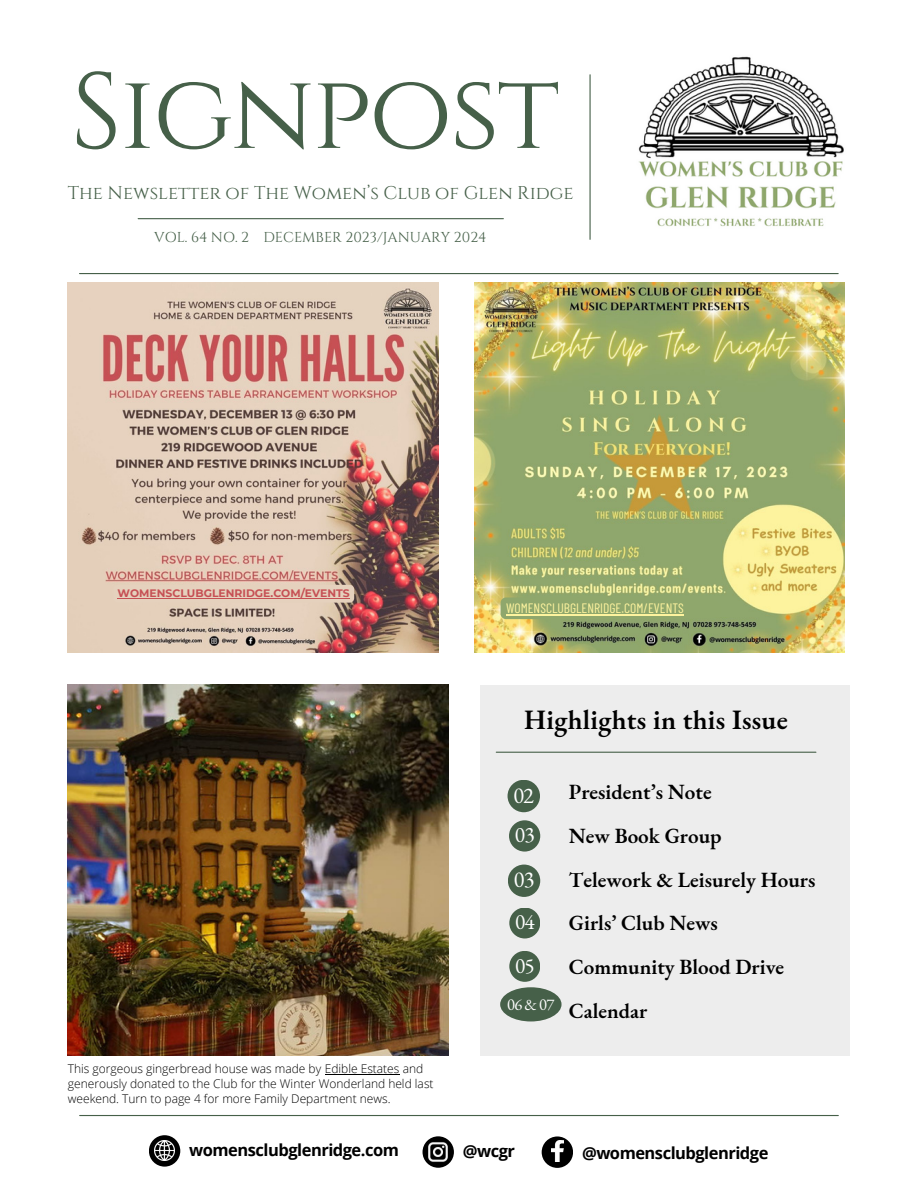
<style>
.page{position:relative;width:918px;height:1188px;background:#fff}
.page>*{position:absolute;margin:0;border:0;box-sizing:border-box;transform-origin:0 0}
.t1{font:107.4px "Cinzel";letter-spacing:-.02em;color:#466049}
.t2{font:600 27.3px "EB Garamond";letter-spacing:.01em;color:#000}
.t3{font:22.2px "EB Garamond";color:#fff}
.t4{font:21.45px "EB Garamond";color:#fff}
.t5{font:600 21.15px "EB Garamond";color:#000}
.t6{font:21.15px "EB Garamond";color:#fff}
.t7{font:18.45px "Cinzel";color:#466049}
.t8{font:700 16.5px "Open Sans";letter-spacing:-.03em;color:#000}
.t9{font:16.35px "EB Garamond";color:#fff}
.t10{font:14.25px "Cinzel";color:#466049}
.t11{font:13.65px "Barlow Condensed";color:#fdf39e}
.t12{font:300 12px/15px "Open Sans";color:#000}
.t13{font:700 10.8px "Montserrat";color:#c65054}
</style>
<div class="page">
<hr style="left:80px;top:273px;width:758px;height:1px;background:#466049">
<hr style="left:589px;top:75px;width:2px;height:164px;background:#466049">
<hr style="left:138px;top:218px;width:365px;height:1px;background:#466049">
<img style="left:638px;top:56px;width:206px;height:171px">
<hr style="left:80px;top:1115px;width:758px;height:1px;background:#466049">
<div style="left:423px;top:1136px;width:31px;height:32px;background:#000;border-radius:50%"></div>
<div style="left:542px;top:1136px;width:31px;height:32px;background:#000;border-radius:50%"></div>
<img style="left:552px;top:1141px;width:11px;height:20px">
<img style="left:428px;top:1142px;width:20px;height:20px">
<div style="left:149px;top:1135px;width:31px;height:32px;background:#000;border-radius:50%"></div>
<img style="left:154px;top:1141px;width:21px;height:20px">
<div style="left:481px;top:685px;width:369px;height:371px;background:#ededed"></div>
<div style="left:508px;top:780px;width:32px;height:32px;background:#466049;border-radius:50%"></div>
<div style="left:509px;top:908px;width:31px;height:30px;background:#466049;border-radius:50%"></div>
<div style="left:508px;top:865px;width:32px;height:32px;background:#466049;border-radius:50%"></div>
<div style="left:509px;top:820px;width:31px;height:32px;background:#466049;border-radius:50%"></div>
<div style="left:500px;top:987px;width:62px;height:34px;background:#466049;border-radius:50%"></div>
<div style="left:509px;top:951px;width:31px;height:31px;background:#466049;border-radius:50%"></div>
<hr style="left:496px;top:752px;width:320px;height:1px;background:#466049">
<img style="left:475px;top:282px;width:370px;height:371px">
<img style="left:68px;top:282px;width:370px;height:371px">
<div style="left:667px;top:600px;width:54px;height:18px;background:#8fa76c;border-radius:9px"></div>
<img style="left:68px;top:685px;width:380px;height:371px">
<div style="left:113px;top:585px;width:241px;height:18px;background:#e5d1bd;border-radius:4px"></div>
<hr style="left:118px;top:598px;width:232px;height:1px;background:#c65054">
<div style="left:501px;top:597px;width:188px;height:22px;background:#8fa76c;border-radius:5px"></div>
<hr style="left:506px;top:614px;width:178px;height:2px;background:#fdf39e">
<hr style="left:325px;top:1074px;width:75px;height:1px;background:#000">
<p class="t1" style="left:71px;top:44px;width:490px">Signpost</p>
<p class="t7" style="left:68px;top:181px;width:507px">The Newsletter of The Women’s Club of Glen Ridge</p>
<p class="t10" style="left:154px;top:228px;width:334px">VOL. 64 NO. 2 DECEMBER 2023/JANUARY 2024</p>
<p class="t13" style="left:118px;top:586px;width:234px">WOMENSCLUBGLENRIDGE.COM/EVENTS</p>
<p class="t12" style="left:68px;top:1061px;width:367px">This gorgeous gingerbread house was made by Edible Estates and generously donated to the Club for the Winter Wonderland held last weekend. Turn to page 4 for more Family Department news.</p>
<p class="t11" style="left:506px;top:600px;width:179px">WOMENSCLUBGLENRIDGE.COM/EVENTS</p>
<p class="t2" style="left:524px;top:701px;width:265px">Highlights in this Issue</p>
<p class="t3" style="left:513px;top:780px;width:22px">02</p>
<p class="t4" style="left:515px;top:821px;width:21px">03</p>
<p class="t3" style="left:514px;top:865px;width:22px">03</p>
<p class="t6" style="left:515px;top:908px;width:21px">04</p>
<p class="t6" style="left:515px;top:951px;width:21px">05</p>
<p class="t9" style="left:507px;top:993px;width:49px">06&amp;07</p>
<p class="t5" style="left:569px;top:778px;width:144px">President’s Note</p>
<p class="t5" style="left:569px;top:822px;width:154px">New Book Group</p>
<p class="t5" style="left:569px;top:865px;width:248px">Telework &amp; Leisurely Hours</p>
<p class="t5" style="left:569px;top:909px;width:151px">Girls’ Club News</p>
<p class="t5" style="left:569px;top:953px;width:217px">Community Blood Drive</p>
<p class="t5" style="left:569px;top:996px;width:80px">Calendar</p>
<p class="t8" style="left:189px;top:1139px;width:211px">womensclubglenridge.com</p>
<p class="t8" style="left:463px;top:1139px;width:54px">@wcgr</p>
<p class="t8" style="left:582px;top:1141px;width:188px">@womensclubglenridge</p>
</div>
